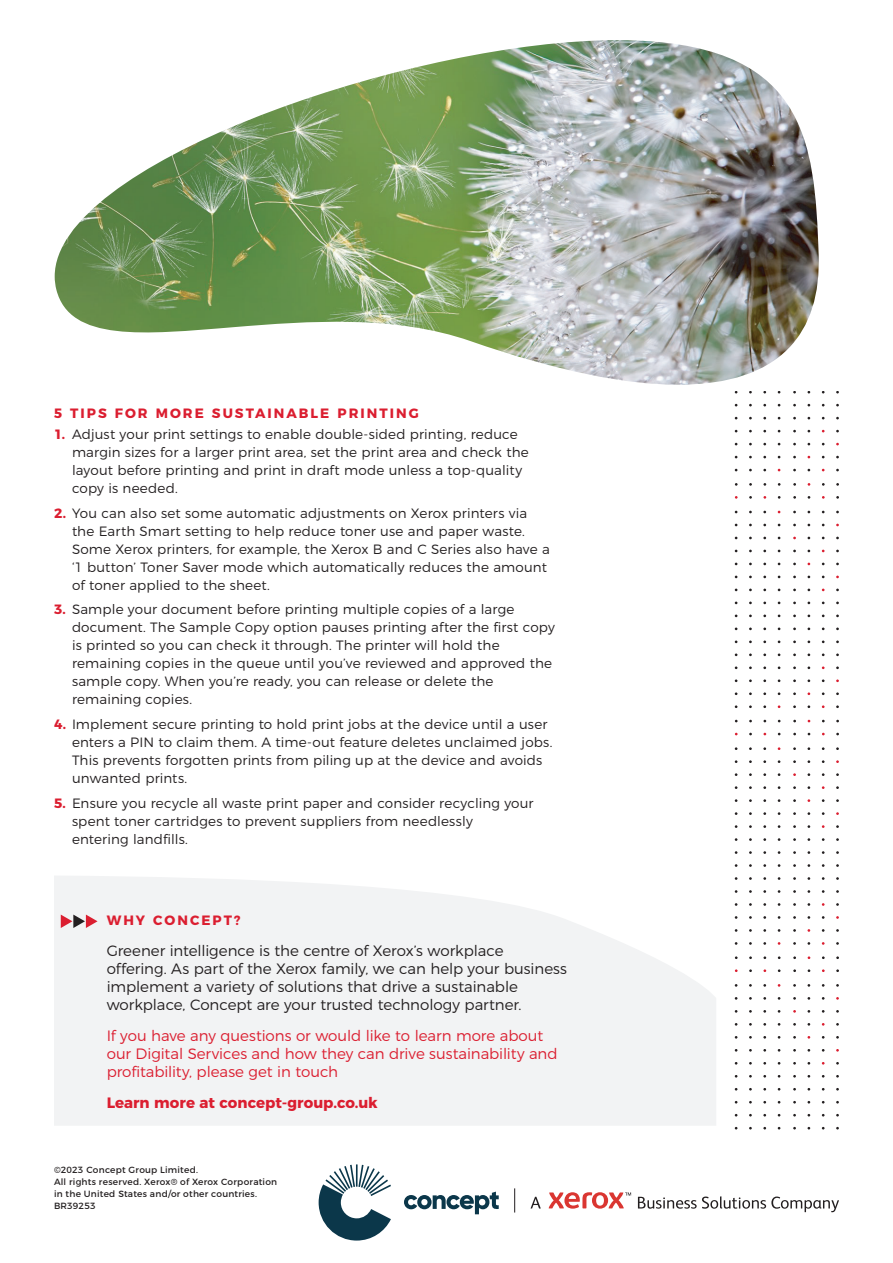
<style>
.page{position:relative;width:893px;height:1263px;background:#fff}
.page>*{position:absolute;margin:0;border:0;box-sizing:border-box;transform-origin:0 0}
.Body_Text{font:300 15px/18px "Montserrat";letter-spacing:-.005em;color:#231f20}
.Body_Text-2{font:300 15px/18px "Montserrat";letter-spacing:-.005em;color:#db1e30}
.Body_Text-3{font:700 15px "Montserrat";color:#db1e30}
.Body_Text-4{font:300 13.5px/18px "Montserrat";letter-spacing:.01em;color:#231f20}
.Subhead___Level_1{font:700 13.5px "Montserrat";letter-spacing:.15em;color:#db1e30}
.Legal_Attribution_Statement{font:9px/12px "Montserrat";letter-spacing:.025em;color:#231f20}
.s1{font-weight:700;color:#db1e30}
</style>
<div class="page">
<svg style="left:54px;top:876px;width:662px;height:249px;fill:#f2f3f4"></svg>
<svg style="left:61px;top:914px;width:37px;height:14px"></svg>
<img style="left:55px;top:40px;width:764px;height:345px">
<svg style="left:549px;top:1192px;width:82px;height:17px"></svg>
<svg style="left:638px;top:1196px;width:112px;height:13px"></svg>
<svg style="left:752px;top:1196px;width:28px;height:13px"></svg>
<svg style="left:781px;top:1200px;width:31px;height:12px"></svg>
<svg style="left:813px;top:1200px;width:26px;height:12px"></svg>
<svg style="left:531px;top:1197px;width:10px;height:11px"></svg>
<svg style="left:514px;top:1188px;width:1px;height:24px"></svg>
<svg style="left:404px;top:1191px;width:95px;height:23px"></svg>
<svg style="left:319px;top:1164px;width:72px;height:76px"></svg>
<p class="Subhead___Level_1" style="left:54px;top:402px;width:366px">5 TIPS FOR MORE SUSTAINABLE PRINTING</p>
<p class="Body_Text-4" style="left:72px;top:424px;width:458px;text-indent:-18px"><span class="s1">1.</span> Adjust your print settings to enable double-sided printing, reduce margin sizes for a larger print area, set the print area and check the layout before printing and print in draft mode unless a top-quality copy is needed.</p>
<p class="Body_Text-4" style="left:72px;top:503px;width:479px;text-indent:-18px"><span class="s1">2.</span> You can also set some automatic adjustments on Xerox printers via the Earth Smart setting to help reduce toner use and paper waste.<br>Some Xerox printers, for example, the Xerox B and C Series also have a ‘1 button’ Toner Saver mode which automatically reduces the amount of toner applied to the sheet.</p>
<p class="Body_Text-4" style="left:72px;top:599px;width:484px;text-indent:-18px"><span class="s1">3.</span> Sample your document before printing multiple copies of a large document. The Sample Copy option pauses printing after the first copy is printed so you can check it through. The printer will hold the remaining copies in the queue until you’ve reviewed and approved the sample copy. When you’re ready, you can release or delete the remaining copies.</p>
<p class="Body_Text-4" style="left:72px;top:714px;width:482px;text-indent:-18px"><span class="s1">4.</span> Implement secure printing to hold print jobs at the device until a user enters a PIN to claim them. A time-out feature deletes unclaimed jobs.<br>This prevents forgotten prints from piling up at the device and avoids unwanted prints.</p>
<p class="Body_Text-4" style="left:72px;top:793px;width:463px;text-indent:-18px"><span class="s1">5.</span> Ensure you recycle all waste print paper and consider recycling your spent toner cartridges to prevent suppliers from needlessly<br>entering landfills.</p>
<p class="Subhead___Level_1" style="left:107px;top:909px;width:135px">WHY CONCEPT?</p>
<p class="Body_Text" style="left:107px;top:940px;width:462px">Greener intelligence is the centre of Xerox’s workplace offering. As part of the Xerox family, we can help your business implement a variety of solutions that drive a sustainable workplace, Concept are your trusted technology partner.</p>
<p class="Body_Text-2" style="left:107px;top:1025px;width:452px">If you have any questions or would like to learn more about our Digital Services and how they can drive sustainability and profitability, please get in touch</p>
<p class="Body_Text-3" style="left:107px;top:1090px;width:273px">Learn more at concept-group.co.uk</p>
<p class="Legal_Attribution_Statement" style="left:54px;top:1163px;width:225px">©2023 Concept Group Limited.<br>All rights reserved. Xerox® of Xerox Corporation in the United States and/or other countries.<br>BR39253</p>
</div>
